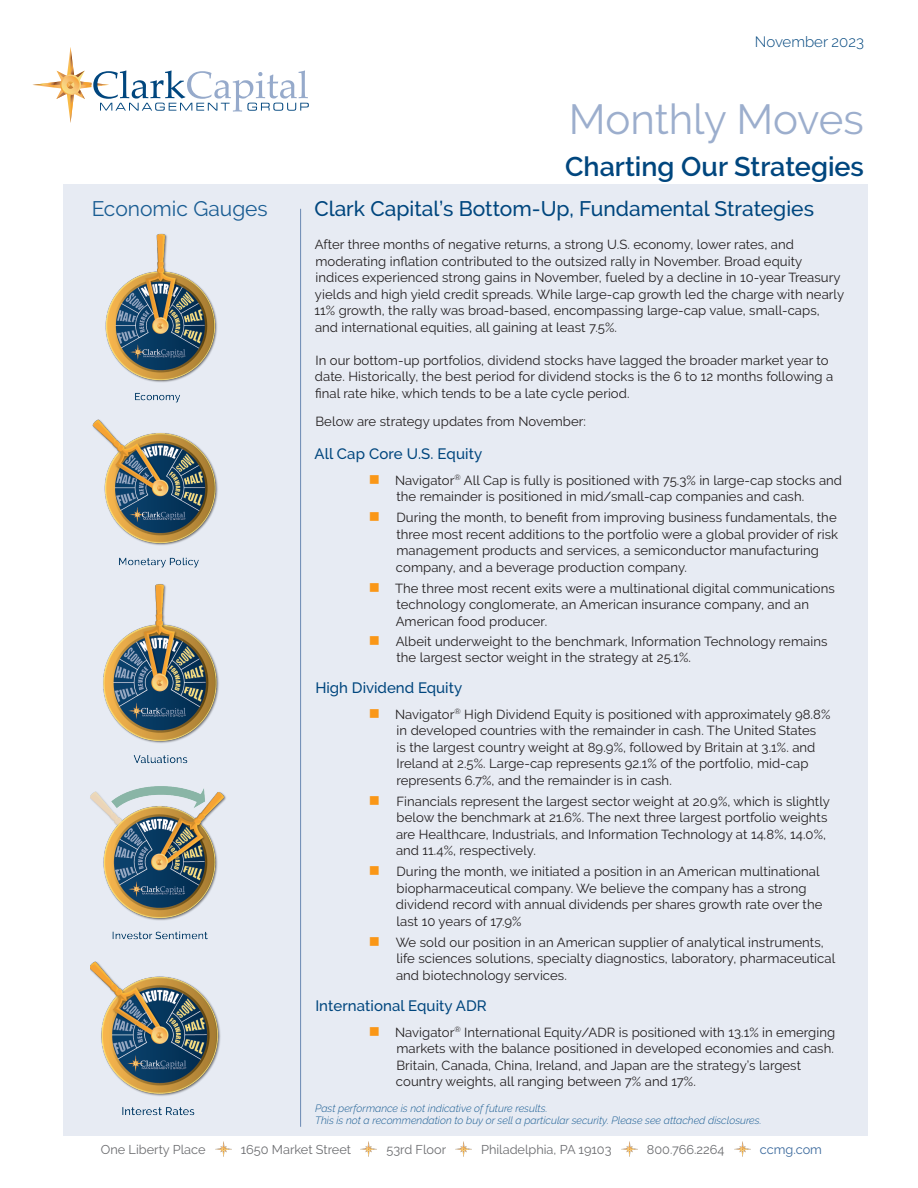
<style>
.page{position:relative;width:918px;height:1188px;background:#fff}
.page>*{position:absolute;margin:0;border:0;box-sizing:border-box;transform-origin:0 0}
.t1{font:42px "Raleway";letter-spacing:-.005em;color:#9caecd}
.t2{font:600 27px "Raleway";color:#00467e}
.New___Subhead{font:500 21px "Raleway";color:#00467e}
.t3{font:21px "Raleway";color:#1a5d93}
.New___Body_Text{font:500 15px "Raleway";color:#00467e}
.Product_Names{font:500 15px "Raleway";letter-spacing:.005em;color:#00467e}
.t4{font:300 15px "Raleway";color:#00467e}
.New___Subhead-2{font:13.2px/16.5px "Raleway";letter-spacing:.005em;color:#231f20}
.New___Body_Text-2{font:13.2px "Raleway";letter-spacing:.005em;color:#231f20}
.t5{font:12.75px "Raleway";color:#6c6d70}
.t6{font:12.75px "Raleway";color:#3c6a9d}
.t7{font:italic 300 10.5px/12.6px "Raleway";color:#1a5d93}
</style>
<div class="page">
<div style="left:63px;top:184px;width:804px;height:952px;background:#e7ebf3"></div>
<svg style="left:32px;top:47px;width:277px;height:76px"></svg>
<img style="left:215px;top:1141px;width:16px;height:16px">
<img style="left:361px;top:1141px;width:16px;height:16px">
<img style="left:456px;top:1141px;width:15px;height:16px">
<img style="left:621px;top:1141px;width:16px;height:16px">
<img style="left:734px;top:1141px;width:16px;height:16px">
<hr style="left:300px;top:209px;width:1px;height:918px;background:#6b89b4">
<img style="left:105px;top:233px;width:112px;height:170px">
<img style="left:103px;top:584px;width:116px;height:180px">
<img style="left:92px;top:419px;width:126px;height:149px">
<img style="left:90px;top:786px;width:136px;height:148px">
<img style="left:90px;top:934px;width:131px;height:182px">
<p class="t4" style="left:755px;top:33px;width:111px">November 2023</p>
<h1 class="t1" style="left:569px;top:95px;width:297px">Monthly Moves</h1>
<h2 class="t2" style="left:565px;top:151px;width:300px">Charting Our Strategies</h2>
<h3 class="t3" style="left:92px;top:197px;width:178px">Economic Gauges</h3>
<p class="New___Subhead" style="left:314px;top:197px;width:501px">Clark Capital’s Bottom-Up, Fundamental Strategies</p>
<p class="New___Subhead-2" style="left:315px;top:236px;width:531px">After three months of negative returns, a strong U.S. economy, lower rates, and moderating inflation contributed to the outsized rally in November. Broad equity indices experienced strong gains in November, fueled by a decline in 10-year Treasury yields and high yield credit spreads. While large-cap growth led the charge with nearly 11% growth, the rally was broad-based, encompassing large-cap value, small-caps, and international equities, all gaining at least 7.5%.</p>
<p class="New___Subhead-2" style="left:315px;top:352px;width:520px">In our bottom-up portfolios, dividend stocks have lagged the broader market year to date. Historically, the best period for dividend stocks is the 6 to 12 months following a final rate hike, which tends to be a late cycle period.</p>
<p class="New___Body_Text-2" style="left:315px;top:414px;width:272px">Below are strategy updates from November:</p>
<p class="New___Body_Text" style="left:314px;top:445px;width:169px">All Cap Core U.S. Equity</p>
<p class="New___Subhead-2" style="left:395px;top:472px;width:449px">Navigator<sup>®</sup> All Cap is fully is positioned with 75.3% in large-cap stocks and the remainder is positioned in mid/small-cap companies and cash.</p>
<p class="New___Subhead-2" style="left:396px;top:509px;width:444px">During the month, to benefit from improving business fundamentals, the three most recent additions to the portfolio were a global provider of risk management products and services, a semiconductor manufacturing company, and a beverage production company.</p>
<p class="New___Subhead-2" style="left:395px;top:580px;width:441px">The three most recent exits were a multinational digital communications technology conglomerate, an American insurance company, and an<br>American food producer.</p>
<p class="New___Subhead-2" style="left:396px;top:633px;width:433px;line-height:15.8px">Albeit underweight to the benchmark, Information Technology remains the largest sector weight in the strategy at 25.1%.</p>
<p class="New___Body_Text" style="left:315px;top:679px;width:148px">High Dividend Equity</p>
<p class="New___Subhead-2" style="left:395px;top:706px;width:437px">Navigator<sup>®</sup> High Dividend Equity is positioned with approximately 98.8% in developed countries with the remainder in cash. The United States<br>is the largest country weight at 89.9%, followed by Britain at 3.1%. and Ireland at 2.5%. Large-cap represents 92.1% of the portfolio, mid-cap represents 6.7%, and the remainder is in cash.</p>
<p class="New___Subhead-2" style="left:396px;top:793px;width:435px">Financials represent the largest sector weight at 20.9%, which is slightly below the benchmark at 21.6%. The next three largest portfolio weights are Healthcare, Industrials, and Information Technology at 14.8%, 14.0%, and 11.4%, respectively.</p>
<p class="New___Subhead-2" style="left:396px;top:863px;width:428px">During the month, we initiated a position in an American multinational biopharmaceutical company. We believe the company has a strong dividend record with annual dividends per shares growth rate over the last 10 years of 17.9%</p>
<p class="New___Subhead-2" style="left:396px;top:934px;width:441px">We sold our position in an American supplier of analytical instruments, life sciences solutions, specialty diagnostics, laboratory, pharmaceutical and biotechnology services.</p>
<p class="Product_Names" style="left:315px;top:997px;width:173px">International Equity ADR</p>
<p class="New___Subhead-2" style="left:395px;top:1024px;width:442px">Navigator<sup>®</sup> International Equity/ADR is positioned with 13.1% in emerging markets with the balance positioned in developed economies and cash.<br>Britain, Canada, China, Ireland, and Japan are the strategy’s largest country weights, all ranging between 7% and 17%.</p>
<p class="t7" style="left:315px;top:1102px;width:448px">Past performance is not indicative of future results.<br>This is not a recommendation to buy or sell a particular security. Please see attached disclosures.</p>
<p class="t5" style="left:101px;top:1142px;width:106px">One Liberty Place</p>
<p class="t5" style="left:241px;top:1142px;width:112px">1650 Market Street</p>
<p class="t5" style="left:386px;top:1142px;width:61px">53rd Floor</p>
<p class="t5" style="left:481px;top:1142px;width:132px">Philadelphia, PA 19103</p>
<p class="t5" style="left:647px;top:1142px;width:79px">800.766.2264</p>
<p class="t6" style="left:760px;top:1142px;width:64px">ccmg.com</p>
</div>
